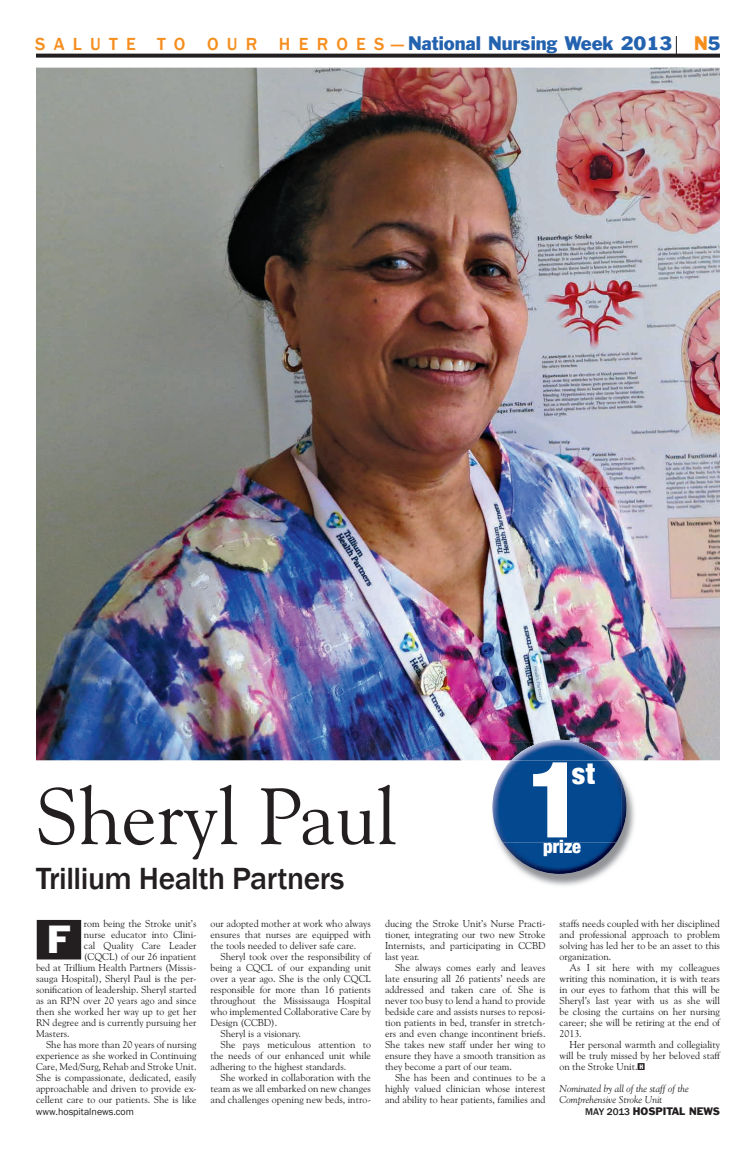
<style>
.page{position:relative;width:756px;height:1152px;background:#fff}
.page>*{position:absolute;margin:0;border:0;box-sizing:border-box;transform-origin:0 0}
.t1{font:900 condensed 106px "Helvetica Neue";color:#fff}
.t2{font:80px "Goudy Old Style BT";color:#231f20}
.t3{font:36px "Franklin Gothic BT";color:#fff}
.t4{font:500 31.5px "Franklin Gothic";letter-spacing:-.015em;color:#231f20}
.t5{font:900 condensed 29.1px "Helvetica Neue";color:#fff}
.t6{font:900 condensed 18.3px "Helvetica Neue";color:#fff}
.t7{font:18px "Franklin Gothic BT";color:#2362af}
.t8{font:10px/11px "Goudy Old Style BT";color:#231f20;text-align:justify}
.t9{font:italic 10px/11px "Goudy Old Style BT";color:#231f20}
.t10{font:10px "Franklin Gothic";color:#231f20}
.t11{font:10px "Franklin Gothic BT";color:#231f20}
.s1{font-family:"Franklin Gothic";font-weight:500;color:#f68e1e}
.s2{color:#f68e1e}
.s3{font-family:"Franklin Gothic BT";font-stretch:condensed;font-size:6.5px;color:#fff}
.s4{font-family:"Franklin Gothic";font-weight:500}
</style>
<div class="page">
<svg style="left:36px;top:54px;width:684px;height:4px;background:#383435"></svg>
<svg style="left:676px;top:36px;width:1px;height:20px"></svg>
<div style="left:37px;top:920px;width:44px;height:39px;background:#231f20"></div>
<img style="left:36px;top:68px;width:684px;height:692px">
<img style="left:491px;top:742px;width:145px;height:144px">
<img style="left:492px;top:792px;width:2px;height:30px">
<img style="left:542px;top:740px;width:35px;height:2px">
<img style="left:511px;top:742px;width:97px;height:19px">
<img style="left:503px;top:782px;width:124px;height:92px">
<img style="left:494px;top:761px;width:128px;height:81px">
<h3 class="t7" style="left:35px;top:36px;width:687px"><span class="s1">S A L U T E T O O U R H E R O E S —</span> National Nursing Week 2013 <span class="s2">N</span>5</h3>
<h1 class="t1" style="left:528px;top:712px;width:57px">1</h1>
<h3 class="t5" style="left:572px;top:749px;width:25px">st</h3>
<h3 class="t6" style="left:543px;top:832px;width:39px">prize</h3>
<h2 class="t2" style="left:36px;top:767px;width:362px">Sheryl Paul</h2>
<h3 class="t4" style="left:36px;top:859px;width:310px">Trillium Health Partners</h3>
<p class="t8" style="left:84px;top:918px;width:114px">rom being the Stroke unit’s</p>
<p class="t8" style="left:84px;top:929px;width:114px">nurse educator into Clini-</p>
<p class="t8" style="left:84px;top:940px;width:114px">cal Quality Care Leader</p>
<p class="t8" style="left:84px;top:951px;width:114px">(CQCL) of our 26 inpatient</p>
<p class="t8" style="left:36px;top:962px;width:162px">bed at Trillium Health Partners (Missis-</p>
<p class="t8" style="left:36px;top:973px;width:162px">sauga Hospital), Sheryl Paul is the per-</p>
<p class="t8" style="left:36px;top:984px;width:162px">sonification of leadership. Sheryl started</p>
<p class="t8" style="left:36px;top:995px;width:162px">as an RPN over 20 years ago and since</p>
<p class="t8" style="left:36px;top:1006px;width:162px">then she worked her way up to get her</p>
<p class="t8" style="left:36px;top:1017px;width:162px">RN degree and is currently pursuing her</p>
<p class="t8" style="left:36px;top:1028px;width:35px">Masters.</p>
<p class="t8" style="left:46px;top:1039px;width:152px">She has more than 20 years of nursing</p>
<p class="t8" style="left:36px;top:1050px;width:162px">experience as she worked in Continuing</p>
<p class="t8" style="left:36px;top:1061px;width:162px">Care, Med/Surg, Rehab and Stroke Unit.</p>
<p class="t8" style="left:36px;top:1072px;width:162px">She is compassionate, dedicated, easily</p>
<p class="t8" style="left:36px;top:1083px;width:162px">approachable and driven to provide ex-</p>
<p class="t8" style="left:36px;top:1094px;width:162px">cellent care to our patients. She is like</p>
<p class="t8" style="left:210px;top:918px;width:162px">our adopted mother at work who always ensures that nurses are equipped with the tools needed to deliver safe care.</p>
<p class="t8" style="left:221px;top:951px;width:152px">Sheryl took over the responsibility of</p>
<p class="t8" style="left:210px;top:962px;width:162px">being a CQCL of our expanding unit</p>
<p class="t8" style="left:210px;top:973px;width:162px">over a year ago. She is the only CQCL</p>
<p class="t8" style="left:210px;top:984px;width:162px">responsible for more than 16 patients</p>
<p class="t8" style="left:210px;top:995px;width:162px">throughout the Mississauga Hospital</p>
<p class="t8" style="left:210px;top:1006px;width:162px">who implemented Collaborative Care by</p>
<p class="t8" style="left:210px;top:1017px;width:68px">Design (CCBD).</p>
<p class="t8" style="left:221px;top:1028px;width:82px">Sheryl is a visionary.</p>
<p class="t8" style="left:221px;top:1039px;width:152px">She pays meticulous attention to</p>
<p class="t8" style="left:210px;top:1050px;width:162px">the needs of our enhanced unit while</p>
<p class="t8" style="left:210px;top:1061px;width:137px">adhering to the highest standards.</p>
<p class="t8" style="left:221px;top:1072px;width:152px">She worked in collaboration with the</p>
<p class="t8" style="left:210px;top:1083px;width:162px">team as we all embarked on new changes</p>
<p class="t8" style="left:210px;top:1094px;width:162px">and challenges opening new beds, intro-</p>
<p class="t8" style="left:385px;top:918px;width:162px">ducing the Stroke Unit’s Nurse Practi&shy;tioner, integrating our two new Stroke Internists, and participating in CCBD last year.</p>
<p class="t8" style="left:385px;top:962px;width:162px;text-indent:10px">She always comes early and leaves late ensuring all 26 patients’ needs are addressed and taken care of. She is never too busy to lend a hand to provide bedside care and assists nurses to reposi&shy;tion patients in bed, transfer in stretch&shy;ers and even change incontinent briefs.<br>She takes new staff under her wing to ensure they have a smooth transition as they become a part of our team.</p>
<p class="t8" style="left:385px;top:1072px;width:162px;text-indent:10px">She has been and continues to be a highly valued clinician whose interest and ability to hear patients, families and</p>
<p class="t8" style="left:560px;top:918px;width:162px">staffs needs coupled with her disciplined and professional approach to problem solving has led her to be an asset to this organization.</p>
<p class="t8" style="left:560px;top:962px;width:162px;text-indent:10px">As I sit here with my colleagues writing this nomination, it is with tears in our eyes to fathom that this will be Sheryl’s last year with us as she will be closing the curtains on her nursing career; she will be retiring at the end of 2013.</p>
<p class="t8" style="left:560px;top:1039px;width:162px;text-indent:10px">Her personal warmth and collegiality will be truly missed by her beloved staff on the Stroke Unit.■<span class="s3">H</span></p>
<p class="t9" style="left:560px;top:1083px;width:131px">Nominated by all of the staff of the<br>Comprehensive Stroke Unit</p>
<h3 class="t3" style="left:47px;top:925px;width:25px">F</h3>
<p class="t10" style="left:36px;top:1106px;width:99px">www.hospitalnews.com</p>
<p class="t11" style="left:585px;top:1108px;width:136px"><span class="s4">MAY 2013</span> HOSPITAL NEWS</p>
</div>
